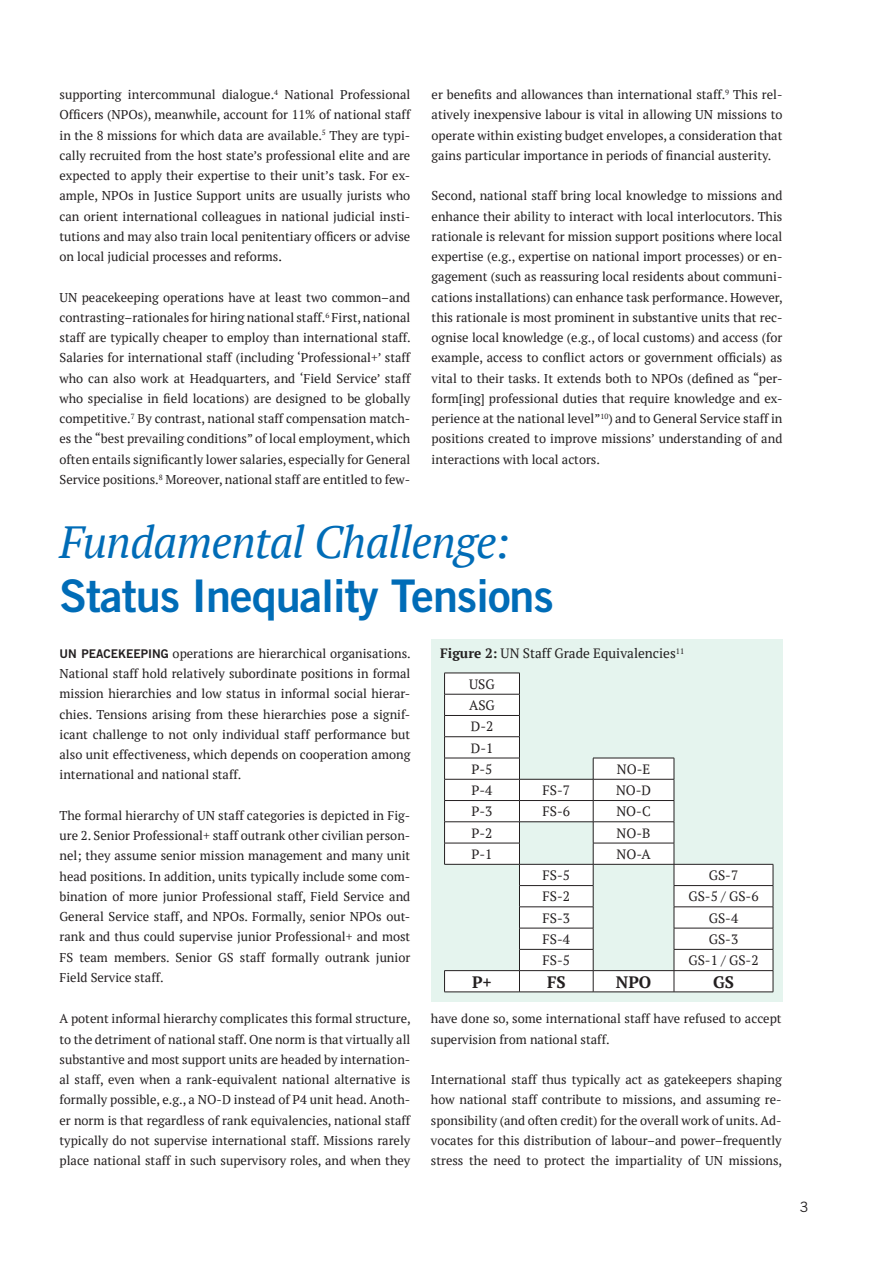
<style>
.page{position:relative;width:893px;height:1263px;background:#fff}
.page>*{position:absolute;margin:0;border:0;box-sizing:border-box;transform-origin:0 0}
.t1{font:45px "Trade Gothic LT Std Bd 2";letter-spacing:-.02em;color:#006cb7}
.t2{font:italic 45px "PT Serif";letter-spacing:-.02em;color:#006cb7}
.t3{font:700 16.5px "PT Serif";color:#231f20}
.t4{font:14.25px "Trade Gothic LT Std";color:#231f20}
.t5{font:13.5px/21.3px "PT Serif";color:#231f20}
.t6{font:12.75px/20.2px "PT Serif";color:#231f20;text-align:justify}
.s1{color:#000}
.s2{font-family:"Trade Gothic LT Std Bd 2";font-size:12px}
.s3{font-weight:700}
</style>
<div class="page">
<div style="left:431px;top:639px;width:351px;height:362px;background:#e5f4ee"></div>
<svg style="left:445px;top:674px;width:328px;height:318px"></svg>
<hr style="left:444px;top:673px;width:76px;height:1px;background:#231f20">
<hr style="left:444px;top:694px;width:76px;height:1px;background:#231f20">
<hr style="left:444px;top:715px;width:76px;height:1px;background:#231f20">
<hr style="left:444px;top:736px;width:76px;height:1px;background:#231f20">
<hr style="left:444px;top:758px;width:76px;height:1px;background:#231f20">
<hr style="left:444px;top:779px;width:75px;height:1px;background:#231f20">
<hr style="left:444px;top:800px;width:75px;height:1px;background:#231f20">
<hr style="left:444px;top:821px;width:75px;height:1px;background:#231f20">
<hr style="left:444px;top:843px;width:76px;height:1px;background:#231f20">
<svg style="left:444px;top:673px;width:1px;height:191px"></svg>
<hr style="left:444px;top:864px;width:75px;height:1px;background:#231f20">
<hr style="left:519px;top:779px;width:74px;height:1px;background:#231f20">
<hr style="left:519px;top:800px;width:74px;height:1px;background:#231f20">
<hr style="left:519px;top:821px;width:74px;height:1px;background:#231f20">
<hr style="left:519px;top:864px;width:74px;height:1px;background:#231f20">
<hr style="left:519px;top:885px;width:74px;height:1px;background:#231f20">
<hr style="left:519px;top:906px;width:74px;height:1px;background:#231f20">
<hr style="left:519px;top:928px;width:74px;height:1px;background:#231f20">
<hr style="left:593px;top:758px;width:81px;height:1px;background:#231f20">
<hr style="left:593px;top:779px;width:81px;height:1px;background:#231f20">
<hr style="left:593px;top:800px;width:81px;height:1px;background:#231f20">
<hr style="left:593px;top:821px;width:81px;height:1px;background:#231f20">
<hr style="left:593px;top:843px;width:81px;height:1px;background:#231f20">
<hr style="left:593px;top:864px;width:81px;height:1px;background:#231f20">
<hr style="left:674px;top:864px;width:99px;height:1px;background:#231f20">
<hr style="left:674px;top:885px;width:99px;height:1px;background:#231f20">
<hr style="left:674px;top:906px;width:99px;height:1px;background:#231f20">
<hr style="left:674px;top:928px;width:99px;height:1px;background:#231f20">
<hr style="left:519px;top:949px;width:74px;height:1px;background:#231f20">
<hr style="left:674px;top:949px;width:99px;height:1px;background:#231f20">
<hr style="left:444px;top:970px;width:75px;height:1px;background:#231f20">
<svg style="left:444px;top:971px;width:1px;height:21px"></svg>
<hr style="left:519px;top:970px;width:74px;height:1px;background:#231f20">
<svg style="left:519px;top:673px;width:1px;height:319px"></svg>
<hr style="left:593px;top:970px;width:81px;height:1px;background:#231f20">
<svg style="left:593px;top:758px;width:1px;height:234px"></svg>
<hr style="left:674px;top:970px;width:99px;height:1px;background:#231f20">
<svg style="left:674px;top:758px;width:1px;height:234px"></svg>
<svg style="left:773px;top:864px;width:1px;height:128px"></svg>
<hr style="left:444px;top:992px;width:75px;height:1px;background:#231f20">
<hr style="left:519px;top:992px;width:74px;height:1px;background:#231f20">
<hr style="left:593px;top:992px;width:81px;height:1px;background:#231f20">
<hr style="left:674px;top:992px;width:99px;height:1px;background:#231f20">
<p class="t6" style="left:60px;top:84px;width:352px">supporting intercommunal dialogue.<sup>4</sup> National Professional Officers (NPOs), meanwhile, account for 11% of national staff in the 8 missions for which data are available.<sup>5</sup> They are typi&shy;cally recruited from the host state’s professional elite and are expected to apply their expertise to their unit’s task. For ex&shy;ample, NPOs in Justice Support units are usually jurists who can orient international colleagues in national judicial insti&shy;tutions and may also train local penitentiary officers or advise on local judicial processes and reforms<span class="s1">.</span></p>
<p class="t6" style="left:60px;top:287px;width:353px">UN peacekeeping operations have at least two common–and contrasting–rationales for hiring national staff.<sup>6</sup> First, national staff are typically cheaper to employ than international staff.<br>Salaries for international staff (including ‘Professional+’ staff who can also work at Headquarters, and ‘Field Service’ staff who specialise in field locations) are designed to be globally competitive.<sup>7</sup> By contrast, national staff compensation match&shy;es the “best prevailing conditions” of local employment, which often entails significantly lower salaries, especially for General Service positions.<sup>8</sup> Moreover, national staff are entitled to few-</p>
<p class="t6" style="left:432px;top:84px;width:352px">er benefits and allowances than international staff.<sup>9</sup> This rel&shy;atively inexpensive labour is vital in allowing UN missions to operate within existing budget envelopes, a consideration that gains particular importance in periods of financial austerity.</p>
<p class="t6" style="left:432px;top:186px;width:353px">Second, national staff bring local knowledge to missions and enhance their ability to interact with local interlocutors. This rationale is relevant for mission support positions where local expertise (e.g., expertise on national import processes) or en&shy;gagement (such as reassuring local residents about communi&shy;cations installations) can enhance task performance. However, this rationale is most prominent in substantive units that rec&shy;ognise local knowledge (e.g., of local customs) and access (for example, access to conflict actors or government officials) as vital to their tasks. It extends both to NPOs (defined as “per&shy;form[ing] professional duties that require knowledge and ex&shy;perience at the national level”<sup>10</sup>) and to General Service staff in positions created to improve missions’ understanding of and interactions with local actors.</p>
<h1 class="t2" style="left:60px;top:513px;width:452px">Fundamental Challenge:</h1>
<h1 class="t1" style="left:60px;top:568px;width:496px">Status Inequality Tensions</h1>
<p class="t6" style="left:60px;top:643px;width:353px"><span class="s2">UN PEACEKEEPING</span> operations are hierarchical organisations.<br>National staff hold relatively subordinate positions in formal mission hierarchies and low status in informal social hierar&shy;chies. Tensions arising from these hierarchies pose a signif&shy;icant challenge to not only individual staff performance but also unit effectiveness, which depends on cooperation among international and national staff.</p>
<p class="t6" style="left:60px;top:805px;width:352px">The formal hierarchy of UN staff categories is depicted in Fig&shy;ure 2. Senior Professional+ staff outrank other civilian person&shy;nel; they assume senior mission management and many unit head positions. In addition, units typically include some com&shy;bination of more junior Professional staff, Field Service and General Service staff, and NPOs. Formally, senior NPOs out&shy;rank and thus could supervise junior Professional+ and most FS team members. Senior GS staff formally outrank junior Field Service staff.</p>
<p class="t5" style="left:440px;top:643px;width:246px"><span class="s3">Figure 2:</span> UN Staff Grade Equivalencies<sup>11</sup></p>
<p class="t5" style="left:469px;top:673px;width:27px">USG<br>ASG<br>D-2<br>D-1<br>P-5</p>
<p class="t5" style="left:617px;top:758px;width:35px">NO-E</p>
<p class="t5" style="left:471px;top:779px;width:22px">P-4</p>
<p class="t5" style="left:543px;top:779px;width:29px">FS-7</p>
<p class="t5" style="left:616px;top:779px;width:37px">NO-D</p>
<p class="t5" style="left:471px;top:801px;width:22px">P-3</p>
<p class="t5" style="left:543px;top:801px;width:29px">FS-6</p>
<p class="t5" style="left:616px;top:801px;width:36px">NO-C</p>
<p class="t5" style="left:471px;top:822px;width:22px">P-2</p>
<p class="t5" style="left:617px;top:822px;width:35px">NO-B</p>
<p class="t5" style="left:471px;top:843px;width:22px">P-1</p>
<p class="t5" style="left:616px;top:843px;width:36px">NO-A</p>
<p class="t5" style="left:543px;top:864px;width:29px">FS-5</p>
<p class="t5" style="left:709px;top:864px;width:31px">GS-7</p>
<p class="t5" style="left:543px;top:886px;width:29px">FS-2</p>
<p class="t5" style="left:688px;top:886px;width:72px">GS-5 / GS-6</p>
<p class="t5" style="left:543px;top:907px;width:29px">FS-3</p>
<p class="t5" style="left:709px;top:907px;width:31px">GS-4</p>
<p class="t5" style="left:543px;top:928px;width:29px">FS-4</p>
<p class="t5" style="left:709px;top:928px;width:31px">GS-3</p>
<p class="t5" style="left:543px;top:949px;width:29px">FS-5</p>
<p class="t5" style="left:688px;top:949px;width:72px">GS-1 / GS-2</p>
<p class="t3" style="left:472px;top:971px;width:21px">P+</p>
<p class="t3" style="left:547px;top:971px;width:20px">FS</p>
<p class="t3" style="left:616px;top:971px;width:37px">NPO</p>
<p class="t3" style="left:713px;top:971px;width:22px">GS</p>
<p class="t6" style="left:60px;top:1008px;width:353px">A potent informal hierarchy complicates this formal structure, to the detriment of national staff. One norm is that virtually all substantive and most support units are headed by internation&shy;al staff, even when a rank-equivalent national alternative is formally possible, e.g., a NO-D instead of P4 unit head. Anoth&shy;er norm is that regardless of rank equivalencies, national staff typically do not supervise international staff. Missions rarely place national staff in such supervisory roles, and when they</p>
<p class="t6" style="left:431px;top:1008px;width:352px">have done so, some international staff have refused to accept supervision from national staff.</p>
<p class="t6" style="left:431px;top:1069px;width:353px">International staff thus typically act as gatekeepers shaping how national staff contribute to missions, and assuming re&shy;sponsibility (and often credit) for the overall work of units. Ad&shy;vocates for this distribution of labour–and power–frequently stress the need to protect the impartiality of UN missions,</p>
<p class="t4" style="left:800px;top:1198px;width:10px">3</p>
</div>
